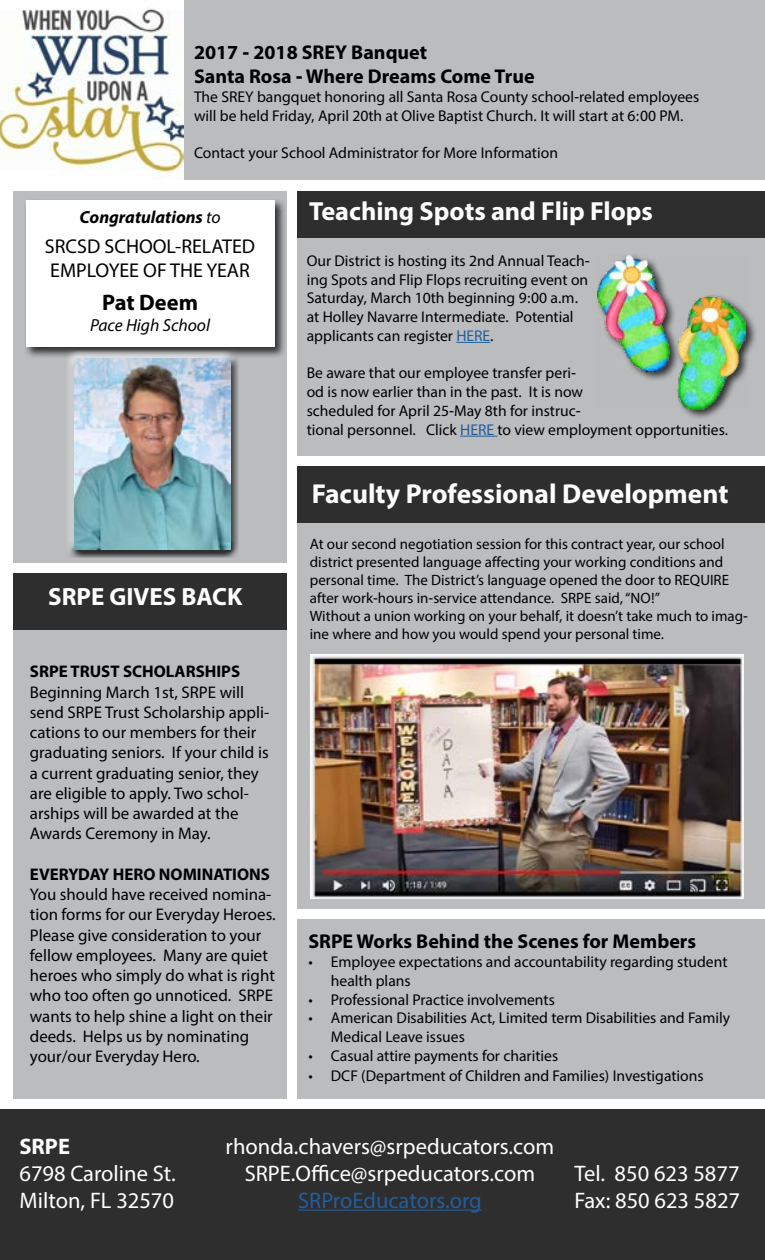
<style>
.page{position:relative;width:765px;height:1260px;background:#fff}
.page>*{position:absolute;margin:0;border:0;box-sizing:border-box;transform-origin:0 0}
.t1{font:700 27.5px "Myriad Hebrew";color:#fff}
.t2{font:700 26.25px "Myriad Pro";color:#fff}
.t3{font:700 25px "Myriad Pro";color:#fff}
.t4{font:22.5px/27px "Myriad Pro";color:#fff}
.t5{font:22.5px "Myriad Pro";color:#215e9e}
.t6{font:700 22.5px "Myriad Pro";color:#000}
.t7{font:700 22.5px "Myriad Pro";color:#fff}
.t8{font:700 20px/24px "Myriad Hebrew";color:#000}
.t9{font:20px/24px "Myriad Pro";color:#000}
.t10{font:700 20px "Myriad Pro";color:#000}
.t11{font:italic 700 17.5px "Myriad Pro";color:#000}
.t12{font:italic 17.5px "Myriad Pro";color:#000}
.t13{font:16.88px/20.2px "Myriad Pro";color:#000}
.t14{font:700 16.88px "Myriad Pro";color:#000}
.t15{font:15.62px/18.8px "Myriad Hebrew";color:#000}
.t16{font:15.62px/18.8px "Myriad Pro";color:#000}
.t17{font:15px/18px "Myriad Hebrew";color:#000}
.s1{font-weight:400}
.s2{color:#215e9e}
</style>
<div class="page">
<div style="left:14px;top:630px;width:273px;height:468px;background:#babcbe"></div>
<div style="left:0;top:0;width:765px;height:180px;background:#babcbe"></div>
<div style="left:0;top:1109px;width:765px;height:151px;background:#2e2e2f"></div>
<hr style="left:298px;top:1210px;width:184px;height:1px;background:#215e9e">
<div style="left:298px;top:191px;width:467px;height:47px;background:#2e2e2f"></div>
<div style="left:14px;top:574px;width:273px;height:56px;background:#2e2e2f"></div>
<div style="left:298px;top:516px;width:467px;height:393px;background:#babcbe"></div>
<div style="left:298px;top:466px;width:467px;height:57px;background:#2e2e2f"></div>
<div style="left:298px;top:238px;width:467px;height:217px;background:#babcbe"></div>
<div style="left:14px;top:191px;width:273px;height:372px;background:#babcbe"></div>
<div style="left:24px;top:198px;width:263px;height:160px;background:#000;opacity:.75"></div>
<div style="left:26px;top:200px;width:249px;height:147px;background:#fff"></div>
<hr style="left:456px;top:342px;width:34px;height:1px;background:#215e9e">
<hr style="left:460px;top:436px;width:37px;height:1px;background:#215e9e">
<div style="left:67px;top:352px;width:172px;height:206px;background:#000;opacity:.75"></div>
<img style="left:75px;top:359px;width:155px;height:190px">
<img style="left:0;top:0;width:183px;height:180px">
<div style="left:596px;top:253px;width:161px;height:167px;background:#000;opacity:.75"></div>
<img style="left:597px;top:254px;width:149px;height:155px">
<img style="left:310px;top:655px;width:433px;height:243px">
<div style="left:298px;top:919px;width:467px;height:179px;background:#babcbe"></div>
<p class="t8" style="left:194px;top:42px;width:342px">2017 - 2018 SREY Banquet<br>Santa Rosa - Where Dreams Come True</p>
<p class="t15" style="left:194px;top:88px;width:507px">The SREY bangquet honoring all Santa Rosa County school-related employees will be held Friday, April 20th at Olive Baptist Church. It will start at 6:00 PM.</p>
<p class="t15" style="left:194px;top:145px;width:366px">Contact your School Administrator for More Information</p>
<p class="t11" style="left:79px;top:206px;width:143px">Congratulations <span class="s1">to</span></p>
<p class="t9" style="left:45px;top:234px;width:212px">SRCSD SCHOOL-RELATED<br>EMPLOYEE OF THE YEAR</p>
<h3 class="t6" style="left:102px;top:288px;width:97px">Pat Deem</h3>
<p class="t12" style="left:90px;top:315px;width:122px">Pace High School</p>
<h3 class="t3" style="left:48px;top:580px;width:196px">SRPE GIVES BACK</h3>
<p class="t14" style="left:30px;top:661px;width:212px">SRPE TRUST SCHOLARSHIPS</p>
<p class="t13" style="left:30px;top:682px;width:241px">Beginning March 1st, SRPE will send SRPE Trust Scholarship appli&shy;cations to our members for their graduating seniors. If your child is a current graduating senior, they are eligible to apply. Two schol&shy;arships will be awarded at the<br>Awards Ceremony in May.</p>
<p class="t14" style="left:30px;top:863px;width:242px">EVERYDAY HERO NOMINATIONS</p>
<p class="t13" style="left:30px;top:884px;width:247px">You should have received nomina&shy;tion forms for our Everyday Heroes.<br>Please give consideration to your fellow employees. Many are quiet heroes who simply do what is right who too often go unnoticed. SRPE wants to help shine a light on their deeds. Helps us by nominating your/our Everyday Hero.</p>
<h2 class="t2" style="left:309px;top:194px;width:345px">Teaching Spots and Flip Flops</h2>
<p class="t15" style="left:307px;top:252px;width:285px">Our District is hosting its 2nd Annual Teach&shy;ing Spots and Flip Flops recruiting event on Saturday, March 10th beginning 9:00 a.m. at Holley Navarre Intermediate. Potential applicants can register <span class="s2">HERE</span>.</p>
<p class="t15" style="left:307px;top:365px;width:423px">Be aware that our employee transfer peri-<br>od is now earlier than in the past. It is now<br>scheduled for April 25-May 8th for instruc-<br>tional personnel. Click <span class="s2">HERE</span> to view employment opportunities.</p>
<h1 class="t1" style="left:312px;top:478px;width:418px">Faculty Professional Development</h1>
<p class="t17" style="left:310px;top:536px;width:440px">At our second negotiation session for this contract year, our school district presented language affecting your working conditions and personal time. The District’s language opened the door to REQUIRE after work-hours in-service attendance. SRPE said, “NO!”<br>Without a union working on your behalf, it doesn’t take much to imag&shy;ine where and how you would spend your personal time.</p>
<p class="t10" style="left:308px;top:928px;width:389px">SRPE Works Behind the Scenes for Members</p>
<p class="t16" style="left:331px;top:952px;width:398px;text-indent:-22px">• Employee expectations and accountability regarding student health plans</p>
<p class="t16" style="left:308px;top:990px;width:248px">• Professional Practice involvements</p>
<p class="t16" style="left:331px;top:1008px;width:401px;text-indent:-22px">• American Disabilities Act, Limited term Disabilities and Family<br>Medical Leave issues</p>
<p class="t16" style="left:308px;top:1046px;width:251px">• Casual attire payments for charities</p>
<p class="t16" style="left:308px;top:1066px;width:397px">• DCF (Department of Children and Families) Investigations</p>
<h3 class="t7" style="left:20px;top:1132px;width:52px">SRPE</h3>
<h3 class="t4" style="left:20px;top:1159px;width:158px">6798 Caroline St.<br>Milton, FL 32570</h3>
<h3 class="t4" style="left:226px;top:1132px;width:330px;text-align:center">rhonda.chavers@srpeducators.com<br>SRPE.Office@srpeducators.com</h3>
<h3 class="t5" style="left:298px;top:1186px;width:185px">SRProEducators.org</h3>
<h3 class="t4" style="left:575px;top:1159px;width:167px">Tel. 850 623 5877<br>Fax: 850 623 5827</h3>
</div>
